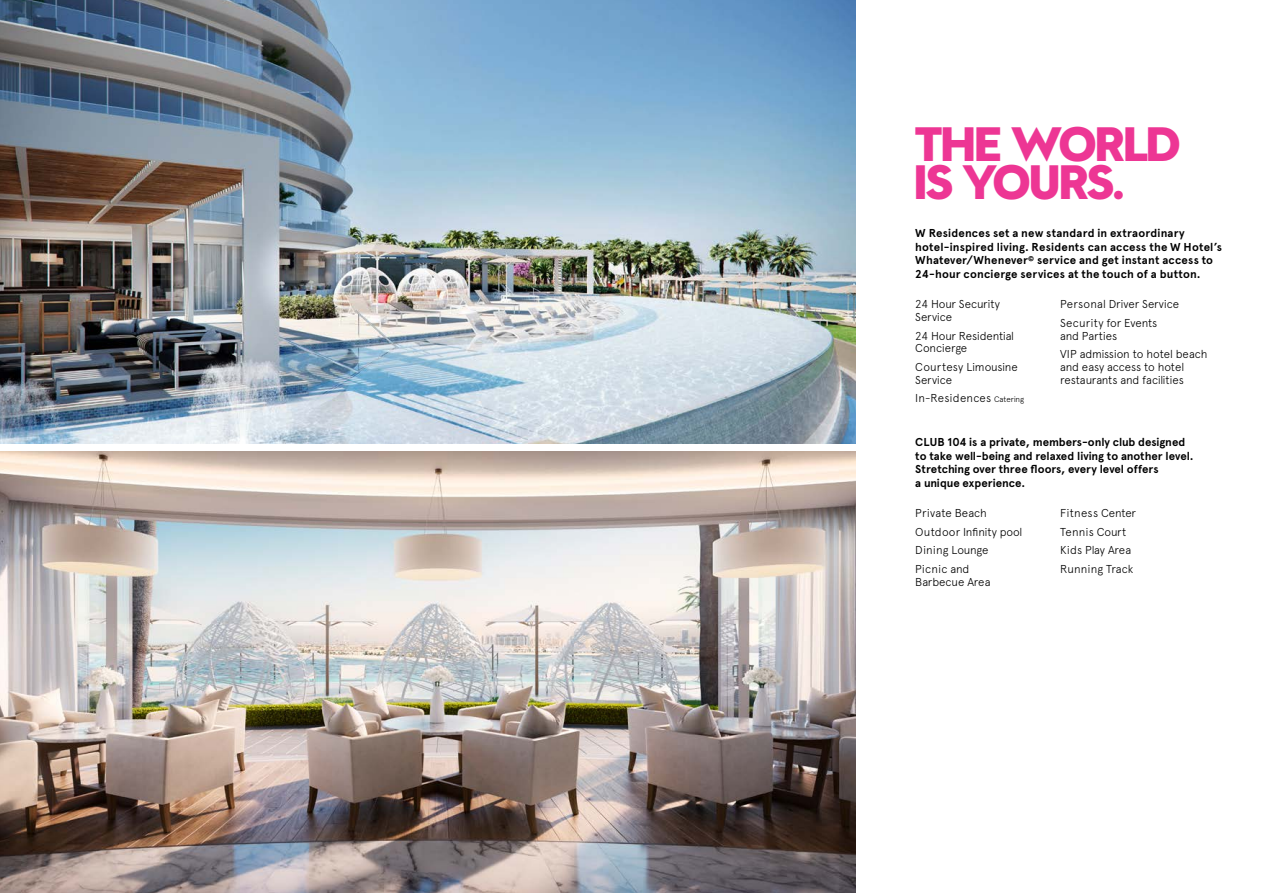
<style>
.page{position:relative;width:1263px;height:893px;background:#fff}
.page>*{position:absolute;margin:0;border:0;box-sizing:border-box;transform-origin:0 0}
.t1{font:700 43.8px/38.5px "W Sans New";color:#ed3694}
.t2{font:700 11.4px/13.8px "Apercu Pro";letter-spacing:.01em;color:#000}
.t3{font:300 11.4px/18.8px "Apercu Pro";letter-spacing:-.005em;color:#000}
.t4{font:300 11.4px "Apercu Pro";letter-spacing:.02em;color:#000}
.s1{font-size:7.95px}
</style>
<div class="page">
<img style="left:0;top:451px;width:855px;height:442px">
<img style="left:0;top:0;width:855px;height:443px">
<h1 class="t1" style="left:915px;top:126px;width:266px">THE WORLD<br>IS YOURS.</h1>
<p class="t2" style="left:915px;top:225px;width:308px">W Residences set a new standard in extraordinary hotel-inspired living. Residents can access the W Hotel’s Whatever/Whenever<sup>©</sup> service and get instant access to 24-hour concierge services at the touch of a button.</p>
<p class="t3" style="left:915px;top:297px;width:86px;line-height:12.5px">24 Hour Security<br>Service</p>
<p class="t3" style="left:915px;top:328px;width:100px;line-height:12.5px">24 Hour Residential<br>Concierge</p>
<p class="t3" style="left:915px;top:360px;width:104px;line-height:12.5px">Courtesy Limousine<br>Service</p>
<p class="t4" style="left:915px;top:390px;width:110px">In-Residences <span class="s1">Catering</span></p>
<p class="t3" style="left:1060px;top:294px;width:121px">Personal Driver Service<br>Security for Events</p>
<p class="t3" style="left:1060px;top:325px;width:149px">and Parties<br>VIP admission to hotel beach</p>
<p class="t3" style="left:1060px;top:360px;width:126px;line-height:12.5px">and easy access to hotel restaurants and facilities</p>
<p class="t2" style="left:915px;top:434px;width:280px">CLUB 104 is a private, members-only club designed to take well-being and relaxed living to another level.<br>Stretching over three floors, every level offers<br>a unique experience.</p>
<p class="t3" style="left:915px;top:502px;width:109px">Private Beach<br>Outdoor Infinity pool<br>Dining Lounge<br>Picnic and</p>
<p class="t3" style="left:915px;top:571px;width:77px">Barbecue Area</p>
<p class="t3" style="left:1060px;top:502px;width:78px">Fitness Center<br>Tennis Court<br>Kids Play Area<br>Running Track</p>
</div>
